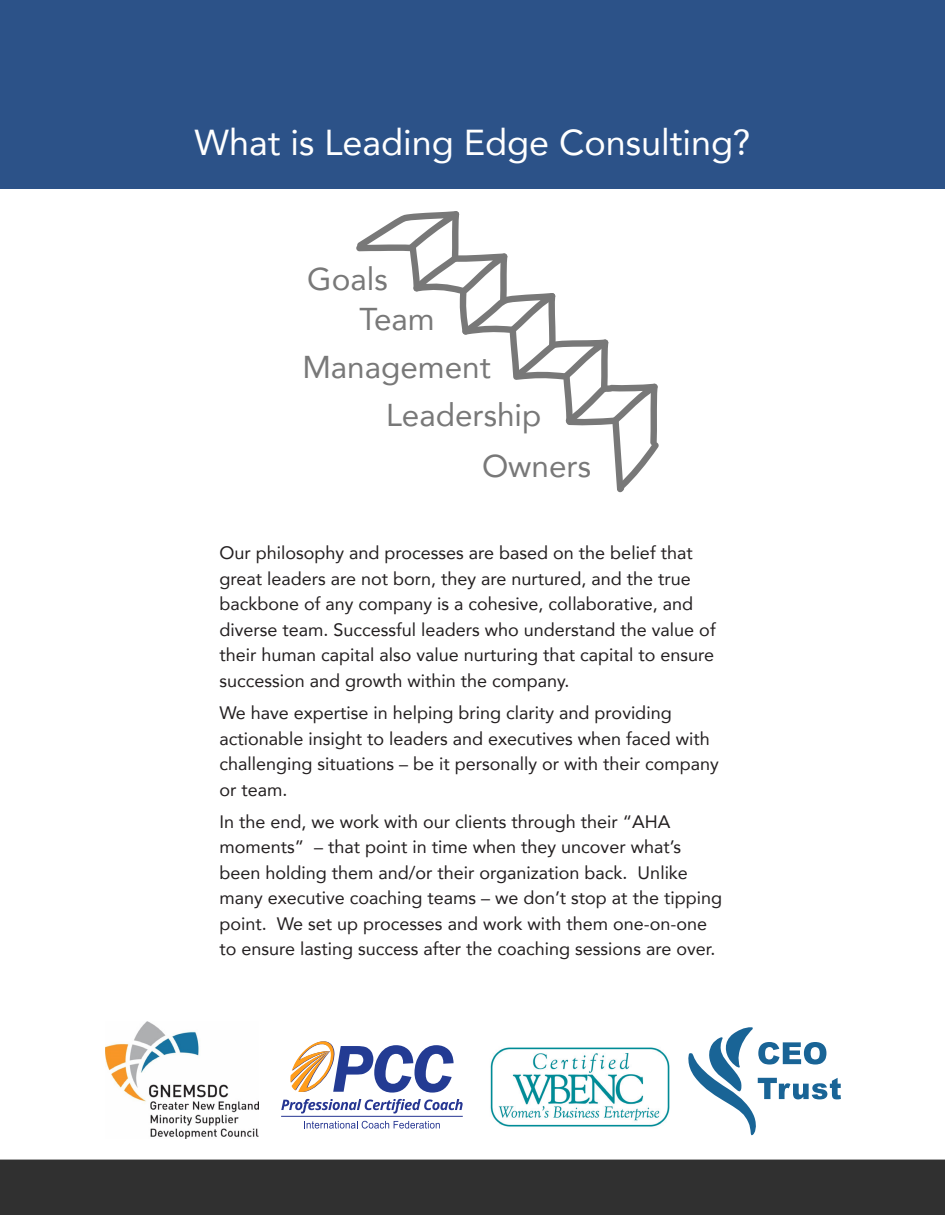
<style>
.page{position:relative;width:945px;height:1215px;background:#fff}
.page>*{position:absolute;margin:0;border:0;box-sizing:border-box;transform-origin:0 0}
.t1{font:36px "Avenir";color:#fff}
.t2{font:31.5px "Avenir";color:#787878}
.t3{font:18px/25.5px "Avenir";color:#231f20}
</style>
<div class="page">
<div style="left:0;top:0;width:932px;height:189px;background:#2c5288"></div>
<div style="left:932px;top:0;width:13px;height:189px;background:#2c5288"></div>
<div style="left:0;top:1160px;width:945px;height:55px;background:#303030"></div>
<svg style="left:357px;top:211px;width:302px;height:280px"></svg>
<img style="left:106px;top:1021px;width:152px;height:118px">
<svg style="left:304px;top:1121px;width:136px;height:8px"></svg>
<svg style="left:290px;top:1041px;width:164px;height:52px"></svg>
<svg style="left:281px;top:1099px;width:182px;height:15px"></svg>
<hr style="left:281px;top:1116px;width:182px;height:1px;background:#263692">
<img style="left:490px;top:1047px;width:180px;height:80px">
<svg style="left:688px;top:1027px;width:153px;height:108px"></svg>
<p class="t1" style="left:194px;top:114px;width:558px">What is Leading Edge Consulting?</p>
<p class="t2" style="left:307px;top:254px;width:82px">Goals</p>
<p class="t2" style="left:359px;top:294px;width:77px">Team</p>
<p class="t2" style="left:302px;top:342px;width:190px">Management</p>
<p class="t2" style="left:386px;top:390px;width:157px">Leadership</p>
<p class="t2" style="left:482px;top:441px;width:111px">Owners</p>
<p class="t3" style="left:219px;top:540px;width:498px">Our philosophy and processes are based on the belief that great leaders are not born, they are nurtured, and the true backbone of any company is a cohesive, collaborative, and diverse team. Successful leaders who understand the value of their human capital also value nurturing that capital to ensure succession and growth within the company.</p>
<p class="t3" style="left:219px;top:700px;width:501px">We have expertise in helping bring clarity and providing actionable insight to leaders and executives when faced with challenging situations – be it personally or with their company or team.</p>
<p class="t3" style="left:219px;top:808px;width:504px">In the end, we work with our clients through their “AHA moments” – that point in time when they uncover what’s been holding them and/or their organization back. Unlike many executive coaching teams – we don’t stop at the tipping point. We set up processes and work with them one-on-one to ensure lasting success after the coaching sessions are over.</p>
</div>
